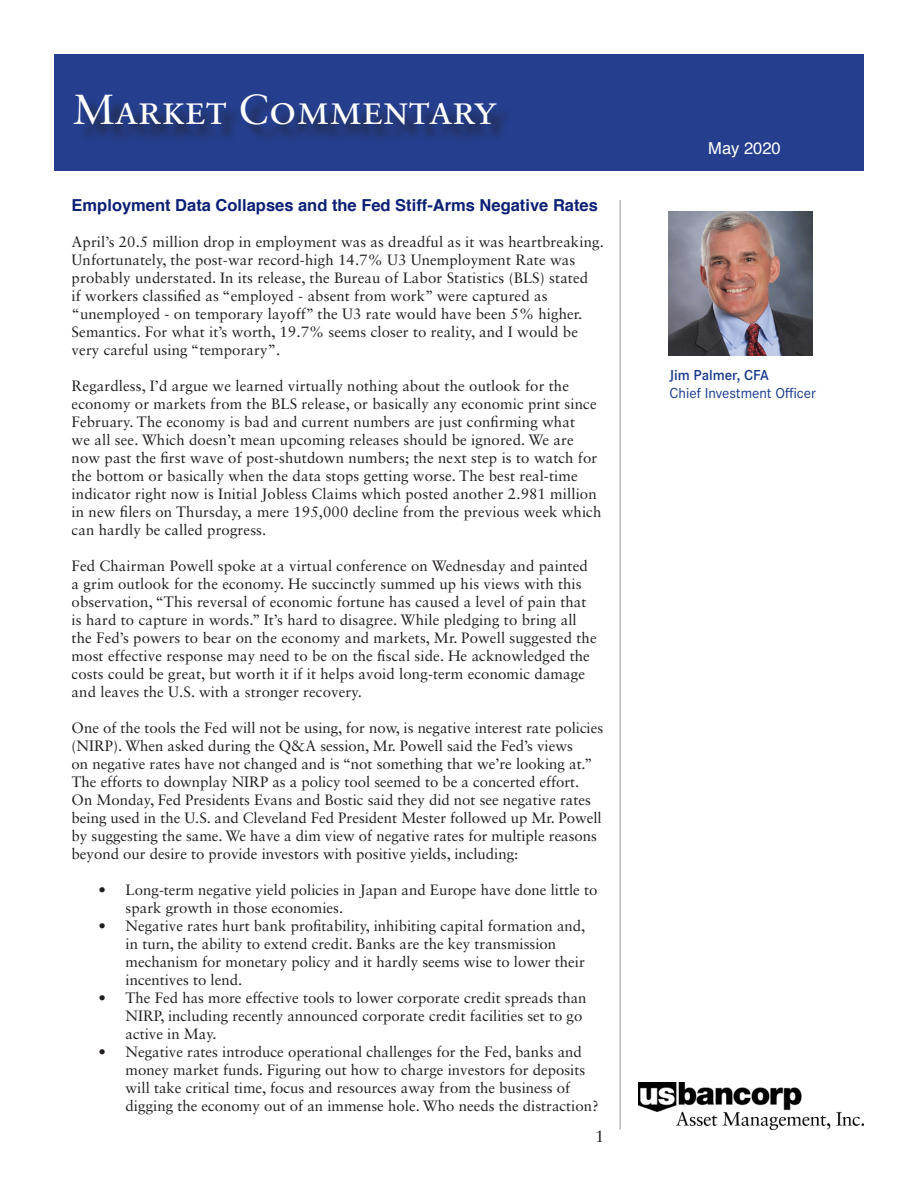
<style>
.page{position:relative;width:918px;height:1188px;background:#fff}
.page>*{position:absolute;margin:0;border:0;box-sizing:border-box;transform-origin:0 0}
.t1{font:42px "Sabon Roman SC";color:#fff}
.Heading{font:700 16.5px "Helvetica";color:#0c2074}
.t2{font:16.5px "Helvetica";color:#fff}
.t3{font:16.5px "Sabon LT Std";color:#231f20}
.Body{font:15px/18px "Sabon LT Std";letter-spacing:.005em;color:#231f20}
.t4{font:15px "Corporate SOT";color:#153889}
.t5{font:600 15px "Corporate SOT";color:#153889}
</style>
<div class="page">
<div style="left:54px;top:54px;width:810px;height:117px;background:#253f8e"></div>
<hr style="left:620px;top:200px;width:1px;height:930px;background:#939598">
<div style="left:77px;top:97px;width:437px;height:46px;background:#231f20;opacity:.75"></div>
<img style="left:638px;top:1083px;width:225px;height:47px">
<img style="left:669px;top:212px;width:144px;height:144px">
<p class="t1" style="left:73px;top:85px;width:426px">Market Commentary</p>
<p class="Heading" style="left:72px;top:192px;width:528px">Employment Data Collapses and the Fed Stiff-Arms Negative Rates</p>
<p class="Body" style="left:72px;top:233px;width:534px">April’s 20.5 million drop in employment was as dreadful as it was heartbreaking.<br>Unfortunately, the post-war record-high 14.7% U3 Unemployment Rate was probably understated. In its release, the Bureau of Labor Statistics (BLS) stated<br>if workers classified as “employed - absent from work” were captured as “unemployed - on temporary layoff” the U3 rate would have been 5% higher.<br>Semantics. For what it’s worth, 19.7% seems closer to reality, and I would be very careful using “temporary”.</p>
<p class="Body" style="left:72px;top:377px;width:531px">Regardless, I’d argue we learned virtually nothing about the outlook for the economy or markets from the BLS release, or basically any economic print since February. The economy is bad and current numbers are just confirming what<br>we all see. Which doesn’t mean upcoming releases should be ignored. We are now past the first wave of post-shutdown numbers; the next step is to watch for the bottom or basically when the data stops getting worse. The best real-time indicator right now is Initial Jobless Claims which posted another 2.981 million in new filers on Thursday, a mere 195,000 decline from the previous week which can hardly be called progress.</p>
<p class="Body" style="left:72px;top:557px;width:527px">Fed Chairman Powell spoke at a virtual conference on Wednesday and painted a grim outlook for the economy. He succinctly summed up his views with this observation, “This reversal of economic fortune has caused a level of pain that is hard to capture in words.” It’s hard to disagree. While pledging to bring all the Fed’s powers to bear on the economy and markets, Mr. Powell suggested the most effective response may need to be on the fiscal side. He acknowledged the costs could be great, but worth it if it helps avoid long-term economic damage and leaves the U.S. with a stronger recovery.</p>
<p class="Body" style="left:72px;top:719px;width:533px">One of the tools the Fed will not be using, for now, is negative interest rate policies (NIRP). When asked during the Q&amp;A session, Mr. Powell said the Fed’s views<br>on negative rates have not changed and is “not something that we’re looking at.” The efforts to downplay NIRP as a policy tool seemed to be a concerted effort.<br>On Monday, Fed Presidents Evans and Bostic said they did not see negative rates being used in the U.S. and Cleveland Fed President Mester followed up Mr. Powell by suggesting the same. We have a dim view of negative rates for multiple reasons beyond our desire to provide investors with positive yields, including:</p>
<p class="Body" style="left:126px;top:881px;width:473px;text-indent:-27px">• Long-term negative yield policies in Japan and Europe have done little to spark growth in those economies.</p>
<p class="Body" style="left:126px;top:917px;width:461px;text-indent:-27px">• Negative rates hurt bank profitability, inhibiting capital formation and, in turn, the ability to extend credit. Banks are the key transmission mechanism for monetary policy and it hardly seems wise to lower their incentives to lend.</p>
<p class="Body" style="left:126px;top:989px;width:462px;text-indent:-27px">• The Fed has more effective tools to lower corporate credit spreads than<br>NIRP, including recently announced corporate credit facilities set to go active in May.</p>
<p class="Body" style="left:126px;top:1043px;width:475px;text-indent:-27px">• Negative rates introduce operational challenges for the Fed, banks and money market funds. Figuring out how to charge investors for deposits will take critical time, focus and resources away from the business of digging the economy out of an immense hole. Who needs the distraction?</p>
<p class="t3" style="left:595px;top:1127px;width:11px">1</p>
<p class="t2" style="left:708px;top:135px;width:74px">May 2020</p>
<p class="t5" style="left:670px;top:366px;width:101px">Jim Palmer, CFA</p>
<p class="t4" style="left:670px;top:384px;width:148px">Chief Investment Officer</p>
</div>
